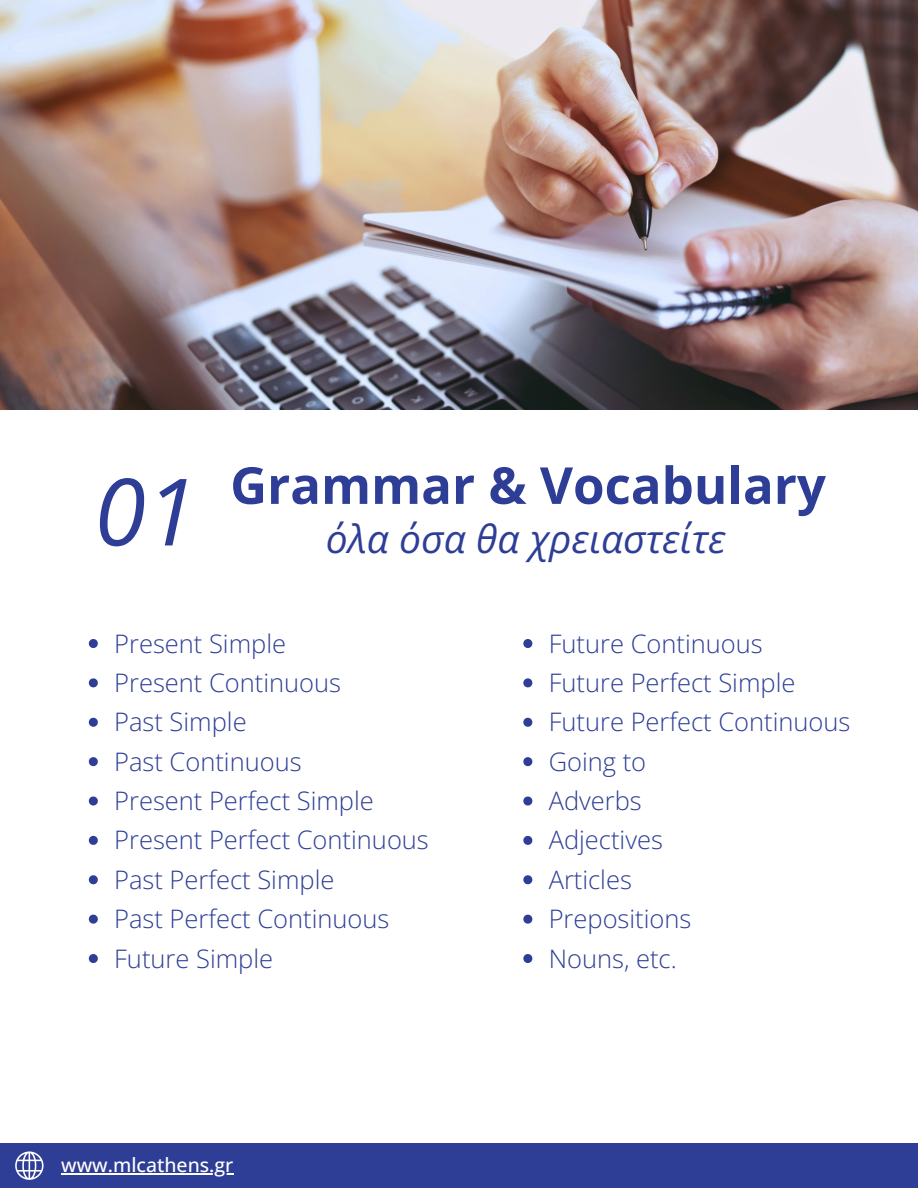
<style>
.page{position:relative;width:918px;height:1188px;background:#fff}
.page>*{position:absolute;margin:0;border:0;box-sizing:border-box;transform-origin:0 0}
.t1{font:italic 93px "Open Sans";color:#2e3e96}
.t2{font:700 51px "Open Sans";color:#2e3e96}
.t3{font:italic 39px "Open Sans";color:#2e3e96}
.t4{font:300 25.5px "Open Sans";color:#2e3e96}
.t5{font:500 19.5px "Open Sans";color:#fff}
</style>
<div class="page">
<img style="left:0;top:0;width:918px;height:410px">
<svg style="left:89px;top:639px;width:9px;height:9px"></svg>
<svg style="left:89px;top:678px;width:9px;height:9px"></svg>
<svg style="left:89px;top:718px;width:9px;height:9px"></svg>
<svg style="left:89px;top:757px;width:9px;height:9px"></svg>
<svg style="left:89px;top:797px;width:9px;height:9px"></svg>
<svg style="left:89px;top:836px;width:9px;height:9px"></svg>
<svg style="left:89px;top:875px;width:9px;height:9px"></svg>
<svg style="left:89px;top:915px;width:9px;height:9px"></svg>
<svg style="left:89px;top:954px;width:9px;height:9px"></svg>
<div style="left:0;top:1143px;width:918px;height:45px;background:#2e3e96"></div>
<hr style="left:61px;top:1174px;width:172px;height:1px;background:#fff">
<svg style="left:15px;top:1151px;width:28px;height:29px"></svg>
<svg style="left:523px;top:639px;width:9px;height:9px"></svg>
<svg style="left:523px;top:678px;width:9px;height:9px"></svg>
<svg style="left:523px;top:718px;width:9px;height:9px"></svg>
<svg style="left:523px;top:757px;width:9px;height:9px"></svg>
<svg style="left:523px;top:797px;width:9px;height:9px"></svg>
<svg style="left:523px;top:836px;width:9px;height:9px"></svg>
<svg style="left:523px;top:875px;width:9px;height:9px"></svg>
<svg style="left:523px;top:915px;width:9px;height:9px"></svg>
<svg style="left:523px;top:954px;width:9px;height:9px"></svg>
<p class="t1" style="left:95px;top:446px;width:104px">01</p>
<p class="t2" style="left:230px;top:449px;width:597px">Grammar &amp; Vocabulary</p>
<p class="t3" style="left:326px;top:512px;width:401px">όλα όσα θα χρειαστείτε</p>
<p class="t4" style="left:114px;top:625px;width:174px">Present Simple</p>
<p class="t4" style="left:114px;top:665px;width:228px">Present Continuous</p>
<p class="t4" style="left:114px;top:704px;width:134px">Past Simple</p>
<p class="t4" style="left:114px;top:743px;width:189px">Past Continuous</p>
<p class="t4" style="left:114px;top:783px;width:261px">Present Perfect Simple</p>
<p class="t4" style="left:114px;top:822px;width:316px">Present Perfect Continuous</p>
<p class="t4" style="left:114px;top:862px;width:222px">Past Perfect Simple</p>
<p class="t4" style="left:114px;top:901px;width:277px">Past Perfect Continuous</p>
<p class="t4" style="left:114px;top:940px;width:161px">Future Simple</p>
<p class="t5" style="left:61px;top:1152px;width:174px">www.mlcathens.gr</p>
<p class="t4" style="left:549px;top:625px;width:216px">Future Continuous</p>
<p class="t4" style="left:549px;top:665px;width:248px">Future Perfect Simple</p>
<p class="t4" style="left:549px;top:704px;width:303px">Future Perfect Continuous</p>
<p class="t4" style="left:549px;top:743px;width:99px">Going to</p>
<p class="t4" style="left:549px;top:783px;width:95px">Adverbs</p>
<p class="t4" style="left:549px;top:822px;width:116px">Adjectives</p>
<p class="t4" style="left:549px;top:862px;width:85px">Articles</p>
<p class="t4" style="left:549px;top:901px;width:144px">Prepositions</p>
<p class="t4" style="left:549px;top:940px;width:130px">Nouns, etc.</p>
</div>
